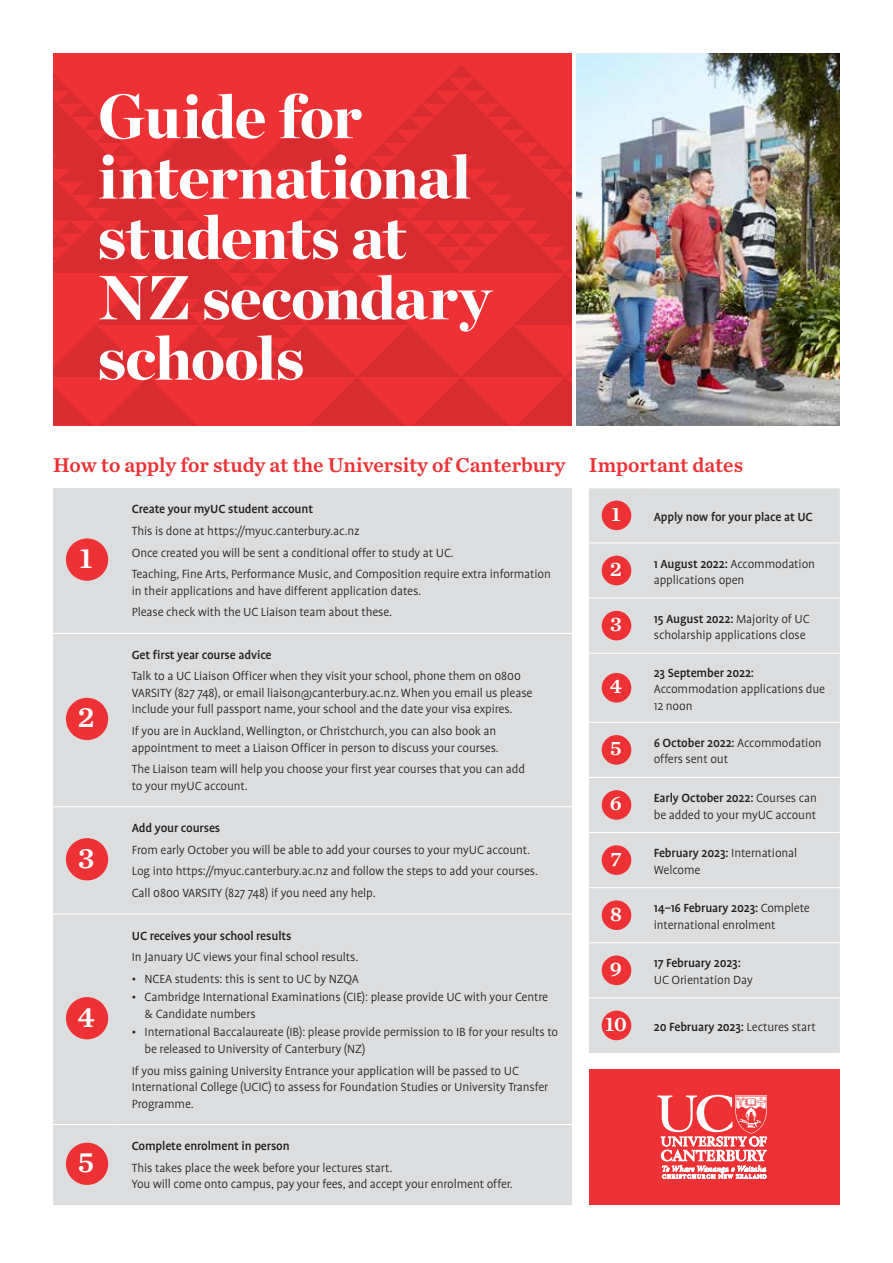
<style>
.page{position:relative;width:893px;height:1263px;background:#fff}
.page>*{position:absolute;margin:0;border:0;box-sizing:border-box;transform-origin:0 0}
.t1{font:900 61.95px/60.3px "Chronicle Display";letter-spacing:-.02em;color:#fff}
.t2{font:30px "Chronicle Text G2 Semi";color:#fff}
.t3{font:21px "Chronicle Text G4 Semi";color:#ee3135}
.t4{font:21px "Chronicle Text G2 Semi";color:#fff}
.t5{font:300 13.5px/16.5px "Profile Pro";letter-spacing:-.01em;color:#231f20}
.t6{font:500 13.5px "Profile Pro";letter-spacing:-.01em;color:#231f20}
.s1{font-weight:500}
.s2{font-weight:300}
</style>
<div class="page">
<div style="left:53px;top:53px;width:519px;height:372px;background:#ee3135"></div>
<svg style="left:53px;top:65px;width:519px;height:360px"></svg>
<img style="left:576px;top:53px;width:264px;height:372px">
<div style="left:53px;top:488px;width:519px;height:717px;background:#dcddde"></div>
<hr style="left:53px;top:633px;width:66px;height:1px;background:#fff">
<hr style="left:119px;top:633px;width:453px;height:1px;background:#fff">
<hr style="left:53px;top:806px;width:66px;height:1px;background:#fff">
<hr style="left:119px;top:806px;width:453px;height:1px;background:#fff">
<hr style="left:53px;top:913px;width:66px;height:1px;background:#fff">
<hr style="left:119px;top:913px;width:453px;height:1px;background:#fff">
<hr style="left:53px;top:1124px;width:66px;height:1px;background:#fff">
<hr style="left:119px;top:1124px;width:453px;height:1px;background:#fff">
<div style="left:66px;top:538px;width:42px;height:43px;background:#ee3135;border-radius:50%"></div>
<div style="left:66px;top:698px;width:42px;height:42px;background:#ee3135;border-radius:50%"></div>
<div style="left:66px;top:838px;width:42px;height:42px;background:#ee3135;border-radius:50%"></div>
<div style="left:66px;top:997px;width:42px;height:42px;background:#ee3135;border-radius:50%"></div>
<div style="left:66px;top:1143px;width:42px;height:42px;background:#ee3135;border-radius:50%"></div>
<div style="left:589px;top:488px;width:251px;height:565px;background:#dcddde"></div>
<hr style="left:589px;top:542px;width:52px;height:1px;background:#fff">
<hr style="left:641px;top:542px;width:199px;height:1px;background:#fff">
<hr style="left:589px;top:597px;width:52px;height:2px;background:#fff">
<hr style="left:641px;top:597px;width:199px;height:2px;background:#fff">
<hr style="left:589px;top:653px;width:52px;height:1px;background:#fff">
<hr style="left:641px;top:653px;width:199px;height:1px;background:#fff">
<hr style="left:589px;top:722px;width:52px;height:1px;background:#fff">
<hr style="left:641px;top:722px;width:199px;height:1px;background:#fff">
<hr style="left:589px;top:777px;width:52px;height:1px;background:#fff">
<hr style="left:641px;top:777px;width:199px;height:1px;background:#fff">
<hr style="left:589px;top:832px;width:52px;height:1px;background:#fff">
<hr style="left:641px;top:832px;width:199px;height:1px;background:#fff">
<hr style="left:589px;top:887px;width:52px;height:1px;background:#fff">
<hr style="left:641px;top:887px;width:199px;height:1px;background:#fff">
<hr style="left:589px;top:942px;width:52px;height:1px;background:#fff">
<hr style="left:641px;top:942px;width:199px;height:1px;background:#fff">
<hr style="left:589px;top:997px;width:52px;height:1px;background:#fff">
<hr style="left:641px;top:997px;width:199px;height:1px;background:#fff">
<div style="left:602px;top:501px;width:29px;height:29px;background:#ee3135;border-radius:50%"></div>
<div style="left:602px;top:556px;width:29px;height:29px;background:#ee3135;border-radius:50%"></div>
<div style="left:602px;top:611px;width:29px;height:29px;background:#ee3135;border-radius:50%"></div>
<div style="left:602px;top:673px;width:29px;height:29px;background:#ee3135;border-radius:50%"></div>
<div style="left:602px;top:735px;width:29px;height:30px;background:#ee3135;border-radius:50%"></div>
<div style="left:602px;top:790px;width:29px;height:30px;background:#ee3135;border-radius:50%"></div>
<div style="left:602px;top:845px;width:29px;height:30px;background:#ee3135;border-radius:50%"></div>
<div style="left:602px;top:900px;width:29px;height:30px;background:#ee3135;border-radius:50%"></div>
<div style="left:602px;top:955px;width:29px;height:30px;background:#ee3135;border-radius:50%"></div>
<div style="left:602px;top:1011px;width:29px;height:29px;background:#ee3135;border-radius:50%"></div>
<div style="left:589px;top:1069px;width:251px;height:136px;background:#ee3135"></div>
<svg style="left:657px;top:1095px;width:110px;height:83px"></svg>
<h1 class="t1" style="left:98px;top:82px;width:394px">Guide for international students at<br>NZ secondary schools</h1>
<h3 class="t3" style="left:53px;top:449px;width:691px">How to apply for study at the University of Canterbury Important dates</h3>
<h2 class="t2" style="left:80px;top:534px;width:15px">1</h2>
<h2 class="t2" style="left:78px;top:694px;width:19px">2</h2>
<h2 class="t2" style="left:78px;top:834px;width:18px">3</h2>
<h2 class="t2" style="left:77px;top:993px;width:19px">4</h2>
<h2 class="t2" style="left:78px;top:1139px;width:18px">5</h2>
<p class="t6" style="left:132px;top:502px;width:183px">Create your myUC student account</p>
<p class="t5" style="left:132px;top:521px;width:421px;line-height:21.6px">This is done at https://myuc.canterbury.ac.nz<br>Once created you will be sent a conditional offer to study at UC.<br>Teaching, Fine Arts, Performance Music, and Composition require extra information</p>
<p class="t5" style="left:132px;top:580px;width:291px;line-height:21.6px">in their applications and have different application dates.<br>Please check with the UC Liaison team about these.</p>
<p class="t6" style="left:132px;top:647px;width:141px">Get first year course advice</p>
<p class="t5" style="left:132px;top:669px;width:402px">Talk to a UC Liaison Officer when they visit your school, phone them on 0800<br>VARSITY (827 748), or email liaison@canterbury.ac.nz. When you email us please include your full passport name, your school and the date your visa expires.</p>
<p class="t5" style="left:132px;top:723px;width:369px">If you are in Auckland, Wellington, or Christchurch, you can also book an appointment to meet a Liaison Officer in person to discuss your courses.</p>
<p class="t5" style="left:132px;top:761px;width:395px">The Liaison team will help you choose your first year courses that you can add to your myUC account.</p>
<p class="t6" style="left:132px;top:820px;width:90px">Add your courses</p>
<p class="t5" style="left:132px;top:839px;width:408px;line-height:21.6px">From early October you will be able to add your courses to your myUC account.<br>Log into https://myuc.canterbury.ac.nz and follow the steps to add your courses.<br>Call 0800 VARSITY (827 748) if you need any help.</p>
<p class="t6" style="left:132px;top:928px;width:161px">UC receives your school results</p>
<p class="t5" style="left:132px;top:949px;width:228px">In January UC views your final school results.</p>
<p class="t5" style="left:132px;top:971px;width:229px">• NCEA students: this is sent to UC by NZQA</p>
<p class="t5" style="left:145px;top:989px;width:405px;text-indent:-13px">• Cambridge International Examinations (CIE): please provide UC with your Centre &amp; Candidate numbers</p>
<p class="t5" style="left:145px;top:1025px;width:415px;text-indent:-13px">• International Baccalaureate (IB): please provide permission to IB for your results to be released to University of Canterbury (NZ)</p>
<p class="t5" style="left:132px;top:1063px;width:418px">If you miss gaining University Entrance your application will be passed to UC<br>International College (UCIC) to assess for Foundation Studies or University Transfer<br>Programme.</p>
<p class="t6" style="left:132px;top:1138px;width:160px">Complete enrolment in person</p>
<p class="t5" style="left:132px;top:1160px;width:383px">This takes place the week before your lectures start.<br>You will come onto campus, pay your fees, and accept your enrolment offer.</p>
<h3 class="t4" style="left:611px;top:497px;width:11px">1</h3>
<p class="t6" style="left:654px;top:509px;width:160px">Apply now for your place at UC</p>
<h3 class="t4" style="left:610px;top:552px;width:13px">2</h3>
<p class="t5" style="left:654px;top:556px;width:163px"><span class="s1">1 August 2022:</span> Accommodation applications open</p>
<h3 class="t4" style="left:610px;top:608px;width:13px">3</h3>
<p class="t5" style="left:654px;top:611px;width:157px"><span class="s1">15 August 2022:</span> Majority of UC scholarship applications close</p>
<h3 class="t4" style="left:610px;top:670px;width:14px">4</h3>
<p class="t6" style="left:654px;top:665px;width:102px">23 September 2022:</p>
<p class="t5" style="left:654px;top:681px;width:173px">Accommodation applications due<br>12 noon</p>
<h3 class="t4" style="left:610px;top:732px;width:13px">5</h3>
<p class="t5" style="left:654px;top:735px;width:169px"><span class="s1">6 October 2022:</span> Accommodation offers sent out</p>
<h3 class="t4" style="left:610px;top:787px;width:13px">6</h3>
<p class="t5" style="left:654px;top:790px;width:165px"><span class="s1">Early October 2022:</span> Courses can be added to your myUC account</p>
<h3 class="t4" style="left:610px;top:842px;width:13px">7</h3>
<p class="t5" style="left:654px;top:845px;width:145px"><span class="s1">February 2023:</span> International<br>Welcome</p>
<h3 class="t4" style="left:610px;top:897px;width:13px">8</h3>
<p class="t5" style="left:654px;top:900px;width:158px"><span class="s1">14–16 February 2023:</span> Complete international enrolment</p>
<h3 class="t4" style="left:610px;top:952px;width:13px">9</h3>
<p class="t6" style="left:654px;top:955px;width:89px">17 February 2023:</p>
<p class="t5" style="left:654px;top:972px;width:100px">UC Orientation Day</p>
<h3 class="t4" style="left:605px;top:1007px;width:23px">10</h3>
<p class="t6" style="left:654px;top:1019px;width:163px">20 February 2023: <span class="s2">Lectures start</span></p>
</div>
